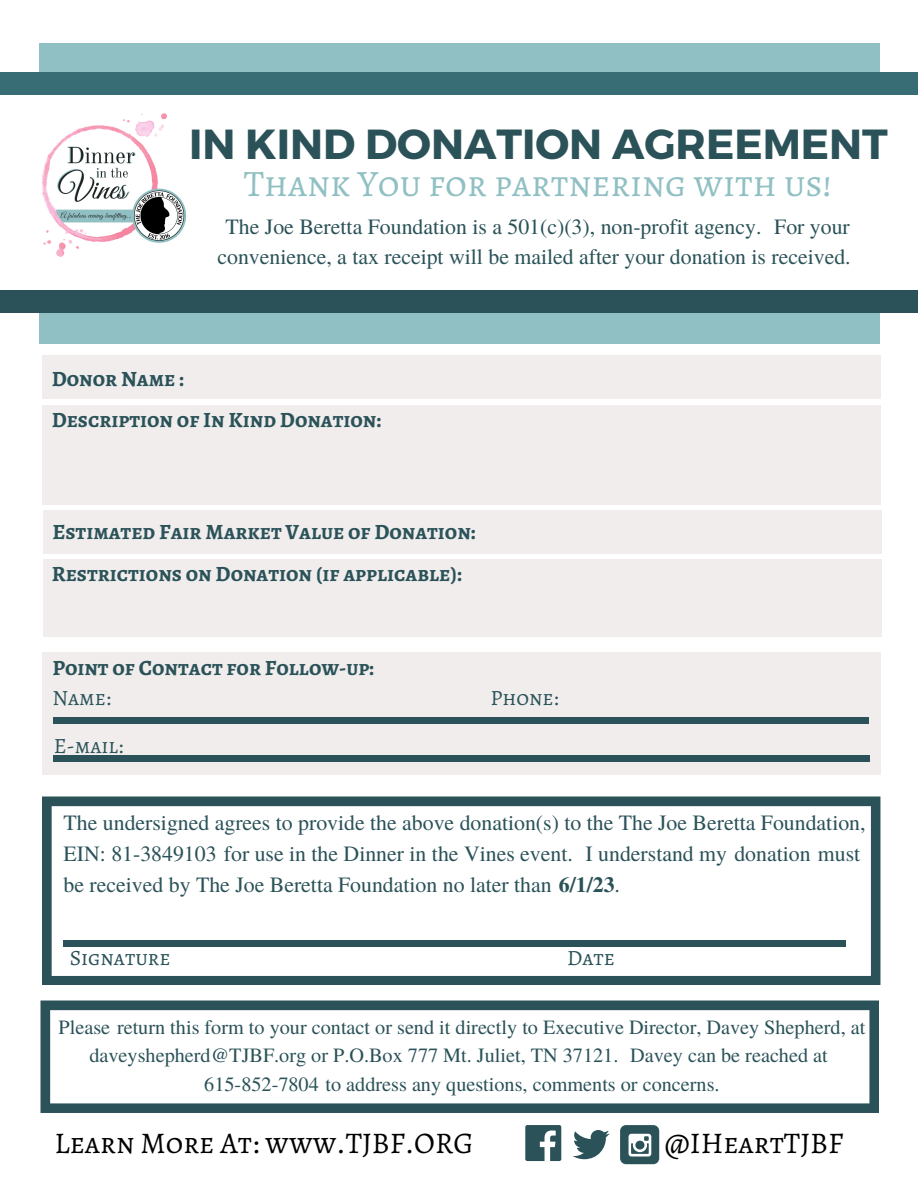
<style>
.page{position:relative;width:918px;height:1188px;background:#fff}
.page>*{position:absolute;margin:0;border:0;box-sizing:border-box;transform-origin:0 0}
.t1{font:700 42px "Montserrat";color:#2a5258}
.t2{font:37.35px "Alegreya SC";color:#90c0c3}
.t3{font:30px "Alegreya SC";color:#000}
.t4{font:21.75px/30.9px "Te X Gyre Termes";color:#2a5258}
.t5{font:700 21.75px "Alegreya SC";color:#2a5258}
.t6{font:21.75px "Alegreya SC";color:#2a5258}
.t7{font:20.25px/28.2px "Te X Gyre Termes";color:#2a5258;text-align:center}
.s1{font-weight:700}
</style>
<div class="page">
<div style="left:43px;top:356px;width:838px;height:42px;background:#f1eded"></div>
<div style="left:42px;top:405px;width:838px;height:99px;background:#f1eded"></div>
<div style="left:44px;top:510px;width:838px;height:44px;background:#f1eded"></div>
<div style="left:44px;top:560px;width:838px;height:76px;background:#f1eded"></div>
<div style="left:42px;top:653px;width:838px;height:121px;background:#f1eded"></div>
<div style="left:53px;top:718px;width:816px;height:5px;background:#2a5258"></div>
<div style="left:53px;top:756px;width:817px;height:5px;background:#2a5258"></div>
<svg style="left:42px;top:797px;width:838px;height:188px"></svg>
<svg style="left:40px;top:1001px;width:839px;height:112px"></svg>
<div style="left:39px;top:44px;width:840px;height:300px;background:#90c0c3"></div>
<div style="left:0;top:95px;width:918px;height:196px;background:#fff"></div>
<div style="left:0;top:290px;width:918px;height:23px;background:#2a5258"></div>
<div style="left:0;top:72px;width:918px;height:23px;background:#386d75"></div>
<svg style="left:573px;top:1130px;width:37px;height:29px"></svg>
<div style="left:620px;top:1125px;width:39px;height:39px;background:#2a5258;border-radius:6px"></div>
<svg style="left:629px;top:1134px;width:22px;height:23px"></svg>
<div style="left:525px;top:1125px;width:36px;height:36px;background:#2a5258;border-radius:2px"></div>
<svg style="left:540px;top:1130px;width:16px;height:31px"></svg>
<img style="left:42px;top:113px;width:145px;height:144px">
<p class="t1" style="left:189px;top:117px;width:700px">IN KIND DONATION AGREEMENT</p>
<p class="t2" style="left:244px;top:158px;width:589px">Thank You for partnering with us!</p>
<p class="t4" style="left:217px;top:210px;width:635px;line-height:30.3px;text-align:center">The Joe Beretta Foundation is a 501(c)(3), non-profit agency. For your convenience, a tax receipt will be mailed after your donation is received.</p>
<p class="t5" style="left:52px;top:363px;width:134px">Donor Name :</p>
<p class="t5" style="left:52px;top:405px;width:331px">Description of In Kind Donation:</p>
<p class="t5" style="left:52px;top:517px;width:425px">Estimated Fair Market Value of Donation:</p>
<p class="t5" style="left:52px;top:559px;width:412px">Restrictions on Donation (if applicable):</p>
<p class="t5" style="left:52px;top:653px;width:323px">Point of Contact for Follow-up:</p>
<p class="t6" style="left:52px;top:683px;width:60px">Name:</p>
<p class="t6" style="left:491px;top:683px;width:70px">Phone:</p>
<p class="t6" style="left:54px;top:731px;width:71px">E-mail:</p>
<p class="t4" style="left:64px;top:806px;width:804px">The undersigned agrees to provide the above donation(s) to the The Joe Beretta Foundation,<br>EIN: 81-3849103 for use in the Dinner in the Vines event. I understand my donation must be received by The Joe Beretta Foundation no later than <span class="s1">6/1/23</span>.</p>
<p class="t6" style="left:70px;top:943px;width:102px">Signature</p>
<p class="t6" style="left:567px;top:943px;width:49px">Date</p>
<p class="t7" style="left:59px;top:1012px;width:808px">Please return this form to your contact or send it directly to Executive Director, Davey Shepherd, at daveyshepherd@TJBF.org or P.O.Box 777 Mt. Juliet, TN 37121. Davey can be reached at</p>
<p class="t7" style="left:204px;top:1069px;width:517px">615-852-7804 to address any questions, comments or concerns.</p>
<p class="t3" style="left:55px;top:1123px;width:420px">Learn More At: www.TJBF.ORG</p>
<p class="t3" style="left:665px;top:1123px;width:180px">@IHeartTJBF</p>
</div>
